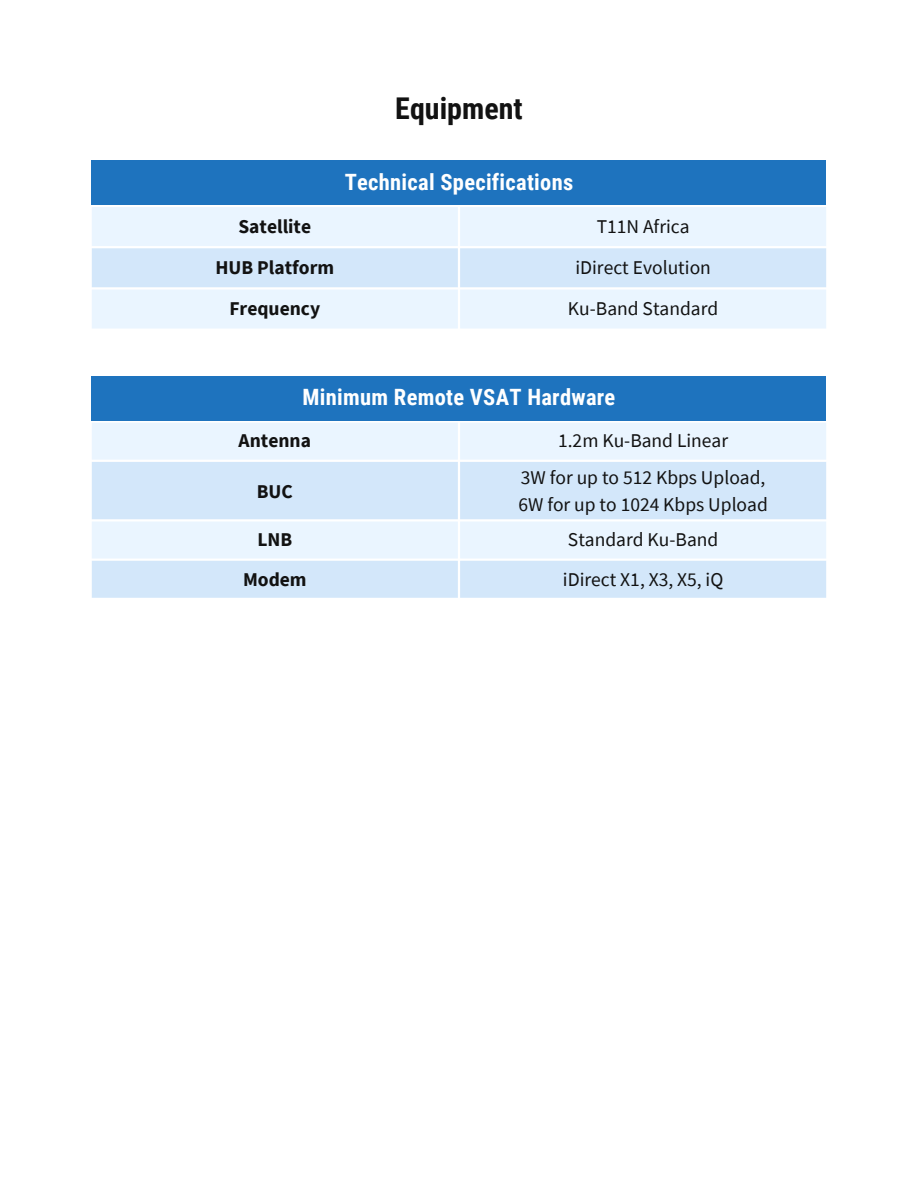
<style>
.page{position:relative;width:918px;height:1188px;background:#fff}
.page>*{position:absolute;margin:0;border:0;box-sizing:border-box;transform-origin:0 0}
.t1{font:700 30px "Roboto Condensed";color:#121212}
.t2{font:700 22.5px "Roboto Condensed";letter-spacing:.015em;color:#fff}
.t3{font:19.5px/27px "Source Sans Pro";color:#121212}
.t4{font:700 19.5px "Source Sans Pro";color:#121212}
</style>
<div class="page">
<div style="left:92px;top:160px;width:734px;height:45px;background:#1e73be"></div>
<div style="left:92px;top:207px;width:734px;height:122px;background:#eaf5ff"></div>
<div style="left:92px;top:248px;width:734px;height:39px;background:#d3e7fa"></div>
<div style="left:92px;top:376px;width:734px;height:44px;background:#1e73be"></div>
<div style="left:92px;top:423px;width:734px;height:37px;background:#eaf5ff"></div>
<svg style="left:92px;top:462px;width:734px;height:136px;background:#daebfb"></svg>
<h1 class="t1" style="left:395px;top:91px;width:129px">Equipment</h1>
<p class="t2" style="left:345px;top:169px;width:230px">Technical Specifications</p>
<p class="t4" style="left:238px;top:214px;width:74px">Satellite</p>
<p class="t3" style="left:597px;top:213px;width:94px">T11N Africa</p>
<p class="t4" style="left:215px;top:255px;width:120px">HUB Platform</p>
<p class="t3" style="left:575px;top:254px;width:137px">iDirect Evolution</p>
<p class="t4" style="left:229px;top:296px;width:92px">Frequency</p>
<p class="t3" style="left:568px;top:295px;width:152px">Ku-Band Standard</p>
<p class="t2" style="left:303px;top:384px;width:314px">Minimum Remote VSAT Hardware</p>
<p class="t4" style="left:239px;top:428px;width:74px">Antenna</p>
<p class="t3" style="left:558px;top:427px;width:172px">1.2m Ku-Band Linear</p>
<p class="t4" style="left:257px;top:479px;width:38px">BUC</p>
<p class="t3" style="left:518px;top:464px;width:251px">3W for up to 512 Kbps Upload,<br>6W for up to 1024 Kbps Upload</p>
<p class="t4" style="left:257px;top:527px;width:36px">LNB</p>
<p class="t3" style="left:568px;top:526px;width:152px">Standard Ku-Band</p>
<p class="t4" style="left:243px;top:566px;width:65px">Modem</p>
<p class="t3" style="left:563px;top:565px;width:162px">iDirect X1, X3, X5, iQ</p>
</div>
